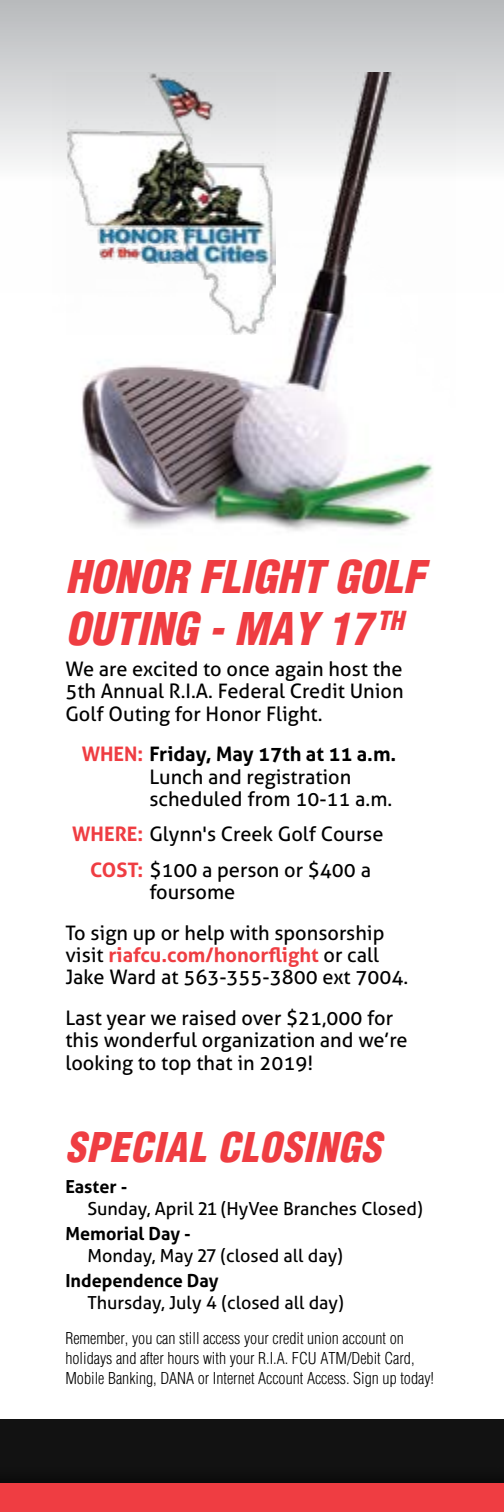
<style>
.page{position:relative;width:504px;height:1512px;background:#fff}
.page>*{position:absolute;margin:0;border:0;box-sizing:border-box;transform-origin:0 0}
.t1{font:italic 900 condensed 44px/52px "Helvetica";color:#ef3d42}
.t2{font:italic 900 condensed 40px "Helvetica";letter-spacing:.02em;color:#ef3d42}
.t3{font:20px/22.4px "Aller";color:#000}
.t4{font:18px "Aller";color:#000}
.t5{font:700 18px "Aller";color:#000}
.t6{font:300 condensed 16px/20px "Helvetica";color:#000}
.s1{font-weight:700;color:#ef3d42}
.s2{font-weight:700}
</style>
<div class="page">
<div style="left:0;top:0;width:504px;height:292px;background:linear-gradient(to bottom,#c0c2c4,#fff)"></div>
<div style="left:0;top:1419px;width:504px;height:80px;background:#121212"></div>
<div style="left:0;top:1467px;width:504px;height:45px;background:#000;opacity:.45"></div>
<div style="left:0;top:1484px;width:504px;height:28px;background:#ef3d42"></div>
<img style="left:52px;top:72px;width:404px;height:459px">
<img style="left:67px;top:72px;width:209px;height:262px">
<h1 class="t1" style="left:65px;top:550px;width:361px">HONOR FLIGHT GOLF<br>OUTING - MAY 17 <sup>TH</sup></h1>
<p class="t3" style="left:65px;top:658px;width:340px;text-align:justify">We are excited to once again host the 5th Annual R.I.A. Federal Credit Union Golf Outing for Honor Flight.</p>
<p class="t3" style="left:149px;top:743px;width:249px;text-indent:-68px"><span class="s1">WHEN:</span> <span class="s2">Friday, May 17th at 11 a.m.<br></span>Lunch and registration scheduled from 10-11 a.m.</p>
<p class="t3" style="left:72px;top:817px;width:313px;line-height:35.4px;text-align:center"><span class="s1">WHERE:</span> Glynn's Creek Golf Course<br><span class="s1">COST:</span> $100 a person or $400 a</p>
<p class="t3" style="left:65px;top:872px;width:321px;line-height:40.4px;text-indent:84px">foursome<br>To sign up or help with sponsorship</p>
<p class="t3" style="left:65px;top:944px;width:344px">visit <span class="s1">riafcu.com/honorflight</span> or call<br>Jake Ward at 563-355-3800 ext 7004.</p>
<p class="t3" style="left:65px;top:1007px;width:344px">Last year we raised over $21,000 for this wonderful organization and we’re looking to top that in 2019!</p>
<h2 class="t2" style="left:65px;top:1122px;width:317px">SPECIAL CLOSINGS</h2>
<p class="t5" style="left:65px;top:1175px;width:64px">Easter -</p>
<p class="t4" style="left:87px;top:1198px;width:337px">Sunday, April 21 (HyVee Branches Closed)</p>
<p class="t5" style="left:65px;top:1223px;width:127px">Memorial Day -</p>
<p class="t4" style="left:87px;top:1245px;width:257px">Monday, May 27 (closed all day)</p>
<p class="t5" style="left:65px;top:1270px;width:155px">Independence Day</p>
<p class="t4" style="left:87px;top:1292px;width:258px">Thursday, July 4 (closed all day)</p>
<p class="t6" style="left:65px;top:1329px;width:370px">Remember, you can still access your credit union account on holidays and after hours with your R.I.A. FCU ATM/Debit Card,<br>Mobile Banking, DANA or Internet Account Access. Sign up today!</p>
</div>
